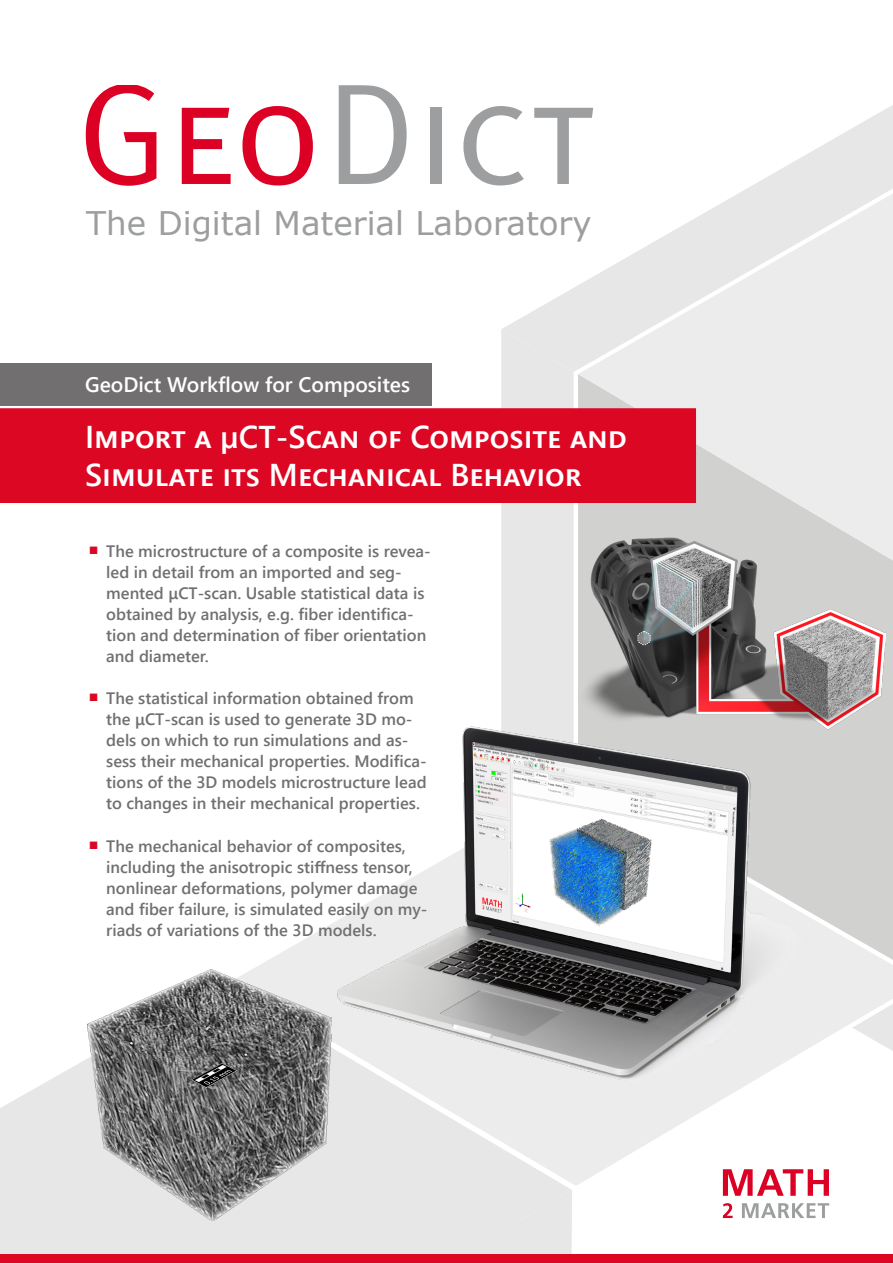
<style>
.page{position:relative;width:893px;height:1263px;background:#fff}
.page>*{position:absolute;margin:0;border:0;box-sizing:border-box;transform-origin:0 0}
.t1{font:32.55px "Verdana";color:#9c9e9f}
.t2{font:600 31.5px/37.8px "Segoe UI";color:#fff}
.t3{font:600 21px "Segoe UI";color:#fff}
.t4{font:600 16.5px/21px "Segoe UI";color:#716f6f}
</style>
<div class="page">
<div style="left:501px;top:372px;width:73px;height:305px;background:#e7e7e7"></div>
<svg style="left:501px;top:105px;width:392px;height:267px"></svg>
<svg style="left:339px;top:85px;width:68px;height:99px"></svg>
<div style="left:430px;top:108px;width:11px;height:76px;background:#9c9e9f"></div>
<svg style="left:463px;top:106px;width:61px;height:79px"></svg>
<svg style="left:534px;top:108px;width:59px;height:76px"></svg>
<svg style="left:86px;top:85px;width:70px;height:101px"></svg>
<svg style="left:182px;top:108px;width:49px;height:76px"></svg>
<svg style="left:242px;top:106px;width:71px;height:79px"></svg>
<svg style="left:578px;top:173px;width:315px;height:408px;background:#ebebea"></svg>
<svg style="left:252px;top:774px;width:641px;height:420px"></svg>
<svg style="left:723px;top:1169px;width:106px;height:27px"></svg>
<svg style="left:723px;top:1203px;width:10px;height:15px"></svg>
<svg style="left:742px;top:1203px;width:87px;height:15px"></svg>
<svg style="left:521px;top:1225px;width:51px;height:29px"></svg>
<div style="left:521px;top:1104px;width:51px;height:121px;background:#ececec"></div>
<div style="left:0;top:1059px;width:521px;height:195px;background:#e7e7e7"></div>
<div style="left:0;top:1254px;width:893px;height:9px;background:#dc0722"></div>
<div style="left:0;top:364px;width:431px;height:42px;background:#716f6f"></div>
<div style="left:0;top:408px;width:696px;height:95px;background:#dc0722"></div>
<img style="left:318px;top:677px;width:508px;height:427px">
<img style="left:87px;top:970px;width:244px;height:251px">
<img style="left:573px;top:521px;width:312px;height:222px">
<h1 class="t1" style="left:86px;top:201px;width:507px">The Digital Material Laboratory</h1>
<p class="t3" style="left:85px;top:365px;width:327px">GeoDict Workflow for Composites</p>
<h2 class="t2" style="left:85px;top:416px;width:543px">Import a µCT-Scan of Composite and<br>Simulate its Mechanical Behavior</h2>
<p class="t4" style="left:106px;top:539px;width:326px;text-indent:-17px"><sup>■</sup> The microstructure of a composite is revea&shy;led in detail from an imported and seg&shy;mented μCT-scan. Usable statistical data is obtained by analysis, e.g. fiber identifica&shy;tion and determination of fiber orientation and diameter.</p>
<p class="t4" style="left:106px;top:687px;width:322px;text-indent:-17px"><sup>■</sup> The statistical information obtained from the μCT-scan is used to generate 3D mo&shy;dels on which to run simulations and as&shy;sess their mechanical properties. Modifica&shy;tions of the 3D models microstructure lead to changes in their mechanical properties.</p>
<p class="t4" style="left:106px;top:834px;width:323px;text-indent:-17px"><sup>■</sup> The mechanical behavior of composites, including the anisotropic stiffness tensor, nonlinear deformations, polymer damage and fiber failure, is simulated easily on my&shy;riads of variations of the 3D models.</p>
</div>
